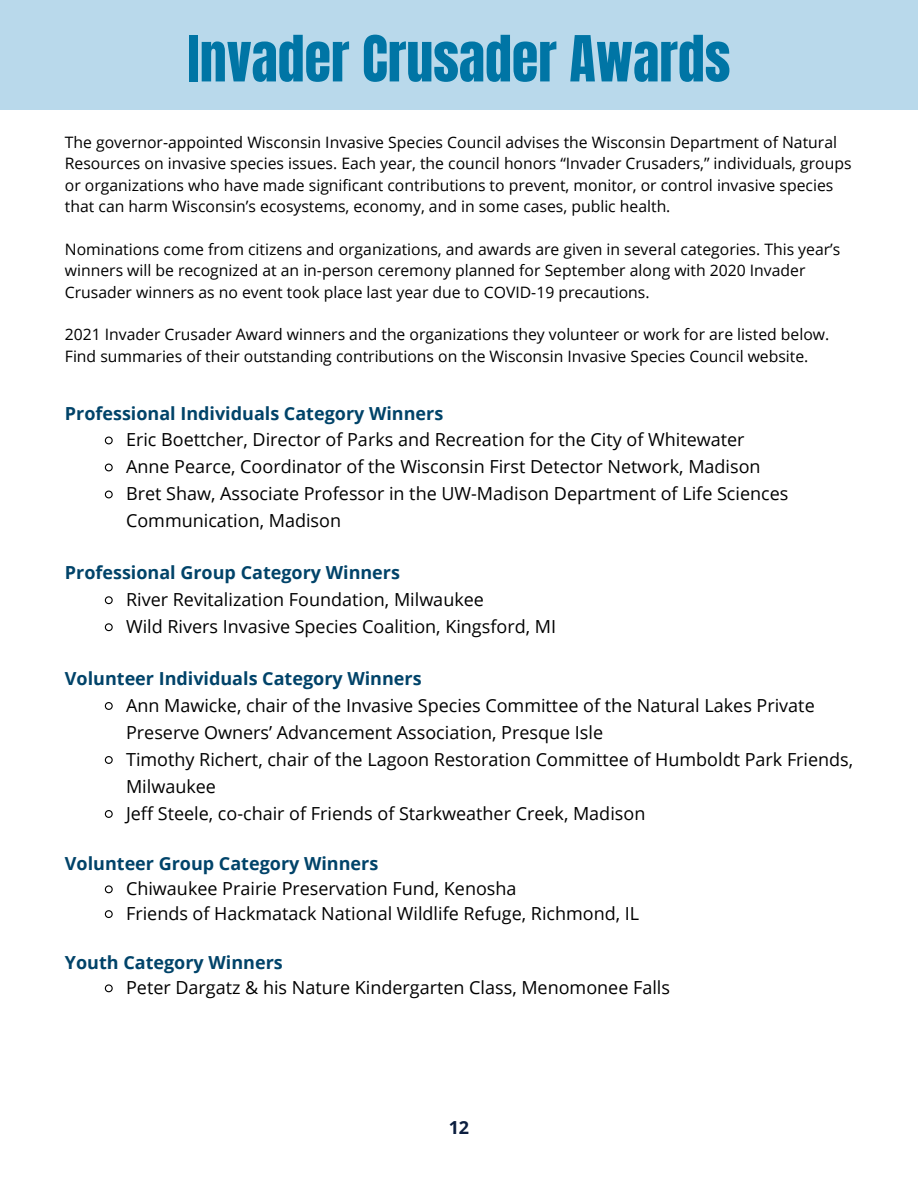
<style>
.page{position:relative;width:918px;height:1188px;background:#fff}
.page>*{position:absolute;margin:0;border:0;box-sizing:border-box;transform-origin:0 0}
.t1{font:54px "Anton";color:#0075a5}
.t2{font:18px/27px "Open Sans";color:#000}
.t3{font:700 18px "Open Sans";color:#004369}
.t4{font:700 18px "Open Sans";color:#0b1e3f}
.t5{font:15.75px/21.3px "Open Sans";color:#000}
</style>
<div class="page">
<div style="left:0;top:0;width:918px;height:109px;background:#b9d9eb"></div>
<svg style="left:104px;top:436px;width:9px;height:9px"></svg>
<svg style="left:104px;top:463px;width:9px;height:9px"></svg>
<svg style="left:104px;top:490px;width:9px;height:9px"></svg>
<svg style="left:104px;top:596px;width:9px;height:9px"></svg>
<svg style="left:104px;top:623px;width:9px;height:9px"></svg>
<svg style="left:104px;top:702px;width:9px;height:8px"></svg>
<svg style="left:104px;top:756px;width:9px;height:8px"></svg>
<svg style="left:104px;top:810px;width:9px;height:8px"></svg>
<svg style="left:104px;top:885px;width:9px;height:9px"></svg>
<svg style="left:104px;top:910px;width:9px;height:8px"></svg>
<svg style="left:104px;top:984px;width:9px;height:9px"></svg>
<p class="t1" style="left:188px;top:20px;width:544px">Invader Crusader Awards</p>
<p class="t5" style="left:65px;top:131px;width:788px">The governor-appointed Wisconsin Invasive Species Council advises the Wisconsin Department of Natural Resources on invasive species issues. Each year, the council honors “Invader Crusaders,” individuals, groups or organizations who have made significant contributions to prevent, monitor, or control invasive species that can harm Wisconsin’s ecosystems, economy, and in some cases, public health.</p>
<p class="t5" style="left:65px;top:238px;width:777px">Nominations come from citizens and organizations, and awards are given in several categories. This year’s winners will be recognized at an in-person ceremony planned for September along with 2020 Invader<br>Crusader winners as no event took place last year due to COVID-19 precautions.</p>
<p class="t5" style="left:65px;top:324px;width:766px">2021 Invader Crusader Award winners and the organizations they volunteer or work for are listed below.<br>Find summaries of their outstanding contributions on the Wisconsin Invasive Species Council website.</p>
<p class="t3" style="left:65px;top:401px;width:380px">Professional Individuals Category Winners</p>
<p class="t2" style="left:126px;top:426px;width:620px">Eric Boettcher, Director of Parks and Recreation for the City of Whitewater</p>
<p class="t2" style="left:126px;top:453px;width:636px">Anne Pearce, Coordinator of the Wisconsin First Detector Network, Madison</p>
<p class="t2" style="left:126px;top:480px;width:664px">Bret Shaw, Associate Professor in the UW-Madison Department of Life Sciences<br>Communication, Madison</p>
<p class="t3" style="left:65px;top:560px;width:337px">Professional Group Category Winners</p>
<p class="t2" style="left:126px;top:585px;width:359px">River Revitalization Foundation, Milwaukee</p>
<p class="t2" style="left:126px;top:612px;width:431px">Wild Rivers Invasive Species Coalition, Kingsford, MI</p>
<p class="t3" style="left:65px;top:665px;width:358px">Volunteer Individuals Category Winners</p>
<p class="t2" style="left:126px;top:691px;width:690px">Ann Mawicke, chair of the Invasive Species Committee of the Natural Lakes Private<br>Preserve Owners’ Advancement Association, Presque Isle</p>
<p class="t2" style="left:126px;top:745px;width:729px">Timothy Richert, chair of the Lagoon Restoration Committee of Humboldt Park Friends,<br>Milwaukee</p>
<p class="t2" style="left:126px;top:799px;width:521px">Jeff Steele, co-chair of Friends of Starkweather Creek, Madison</p>
<p class="t3" style="left:65px;top:851px;width:315px">Volunteer Group Category Winners</p>
<p class="t2" style="left:126px;top:875px;width:392px">Chiwaukee Prairie Preservation Fund, Kenosha</p>
<p class="t2" style="left:126px;top:899px;width:515px">Friends of Hackmatack National Wildlife Refuge, Richmond, IL</p>
<p class="t3" style="left:65px;top:950px;width:219px">Youth Category Winners</p>
<p class="t2" style="left:126px;top:974px;width:546px">Peter Dargatz &amp; his Nature Kindergarten Class, Menomonee Falls</p>
<p class="t4" style="left:449px;top:1115px;width:22px">12</p>
</div>
